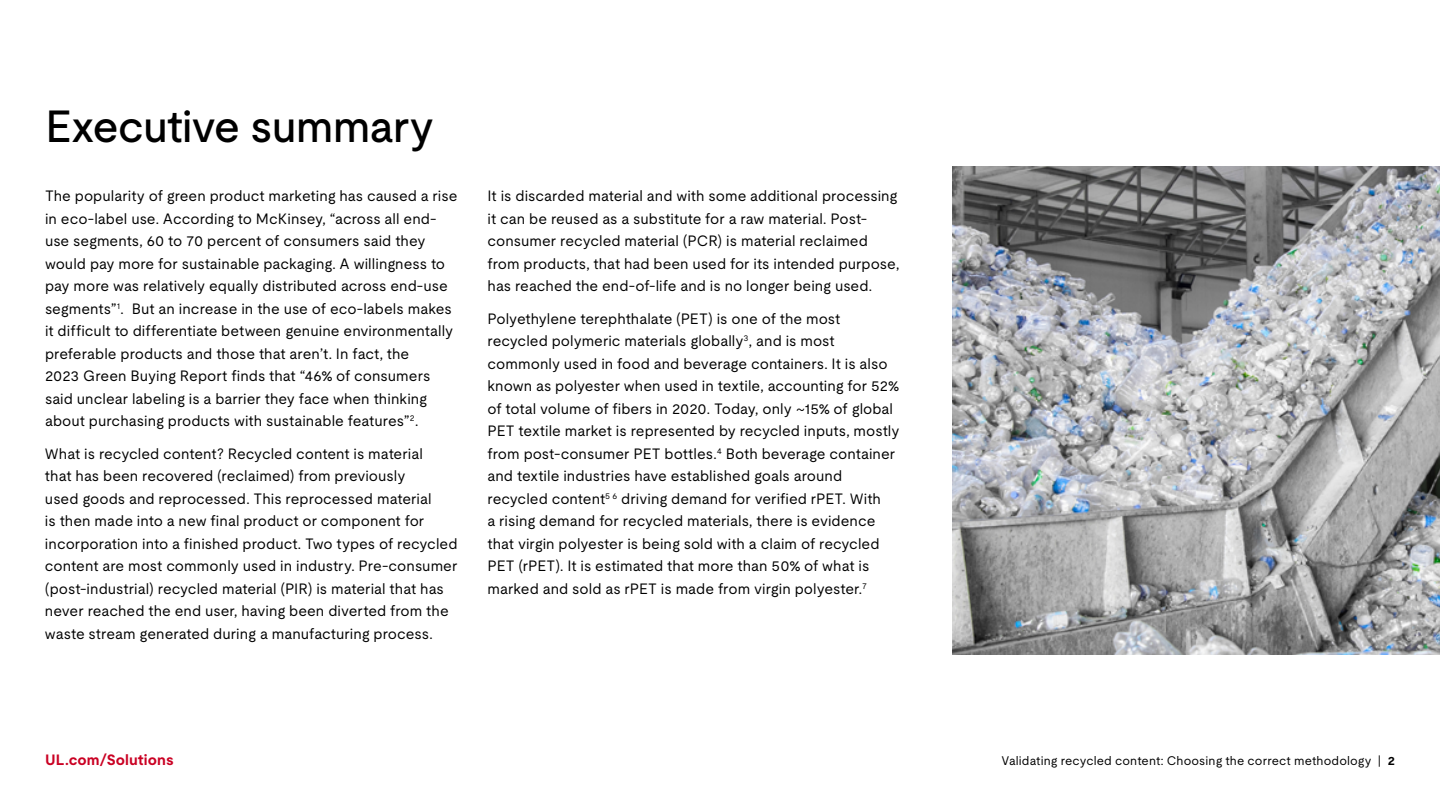
<style>
.page{position:relative;width:1440px;height:810px;background:#fff}
.page>*{position:absolute;margin:0;border:0;box-sizing:border-box;transform-origin:0 0}
.t1{font:500 45px "UL Moderat";letter-spacing:-.025em;color:#000}
.t2{font:15px/22.5px "UL Moderat";color:#000}
.t3{font:700 15px "UL Moderat";letter-spacing:.005em;color:#ca0123}
.t4{font:12.5px "UL Moderat";letter-spacing:.01em;color:#000}
.s1{font-weight:700}
</style>
<div class="page">
<img style="left:952px;top:167px;width:488px;height:487px">
<h1 class="t1" style="left:45px;top:91px;width:390px">Executive summary</h1>
<p class="t2" style="left:45px;top:184px;width:414px">The popularity of green product marketing has caused a rise in eco-label use. According to McKinsey, “across all end&shy;use segments, 60 to 70 percent of consumers said they would pay more for sustainable packaging. A willingness to pay more was relatively equally distributed across end-use segments”<sup>1</sup>. But an increase in the use of eco-labels makes it difficult to differentiate between genuine environmentally preferable products and those that aren’t. In fact, the<br>2023 Green Buying Report finds that “46% of consumers said unclear labeling is a barrier they face when thinking about purchasing products with sustainable features”<sup>2</sup>.</p>
<p class="t2" style="left:45px;top:442px;width:414px">What is recycled content? Recycled content is material<br>that has been recovered (reclaimed) from previously<br>used goods and reprocessed. This reprocessed material<br>is then made into a new final product or component for incorporation into a finished product. Two types of recycled content are most commonly used in industry. Pre-consumer (post-industrial) recycled material (PIR) is material that has never reached the end user, having been diverted from the waste stream generated during a manufacturing process.</p>
<p class="t2" style="left:487px;top:184px;width:413px">It is discarded material and with some additional processing it can be reused as a substitute for a raw material. Post&shy;consumer recycled material (PCR) is material reclaimed from products, that had been used for its intended purpose, has reached the end-of-life and is no longer being used.</p>
<p class="t2" style="left:487px;top:307px;width:413px">Polyethylene terephthalate (PET) is one of the most recycled polymeric materials globally<sup>3</sup>, and is most commonly used in food and beverage containers. It is also known as polyester when used in textile, accounting for 52% of total volume of fibers in 2020. Today, only ~15% of global PET textile market is represented by recycled inputs, mostly from post-consumer PET bottles.<sup>4</sup> Both beverage container and textile industries have established goals around recycled content<sup>5</sup> <sup>6</sup> driving demand for verified rPET. With<br>a rising demand for recycled materials, there is evidence that virgin polyester is being sold with a claim of recycled PET (rPET). It is estimated that more than 50% of what is marked and sold as rPET is made from virgin polyester.<sup>7</sup></p>
<p class="t3" style="left:45px;top:748px;width:130px">UL.com/Solutions</p>
<p class="t4" style="left:1001px;top:751px;width:395px">Validating recycled content: Choosing the correct methodology | <span class="s1">2</span></p>
</div>
